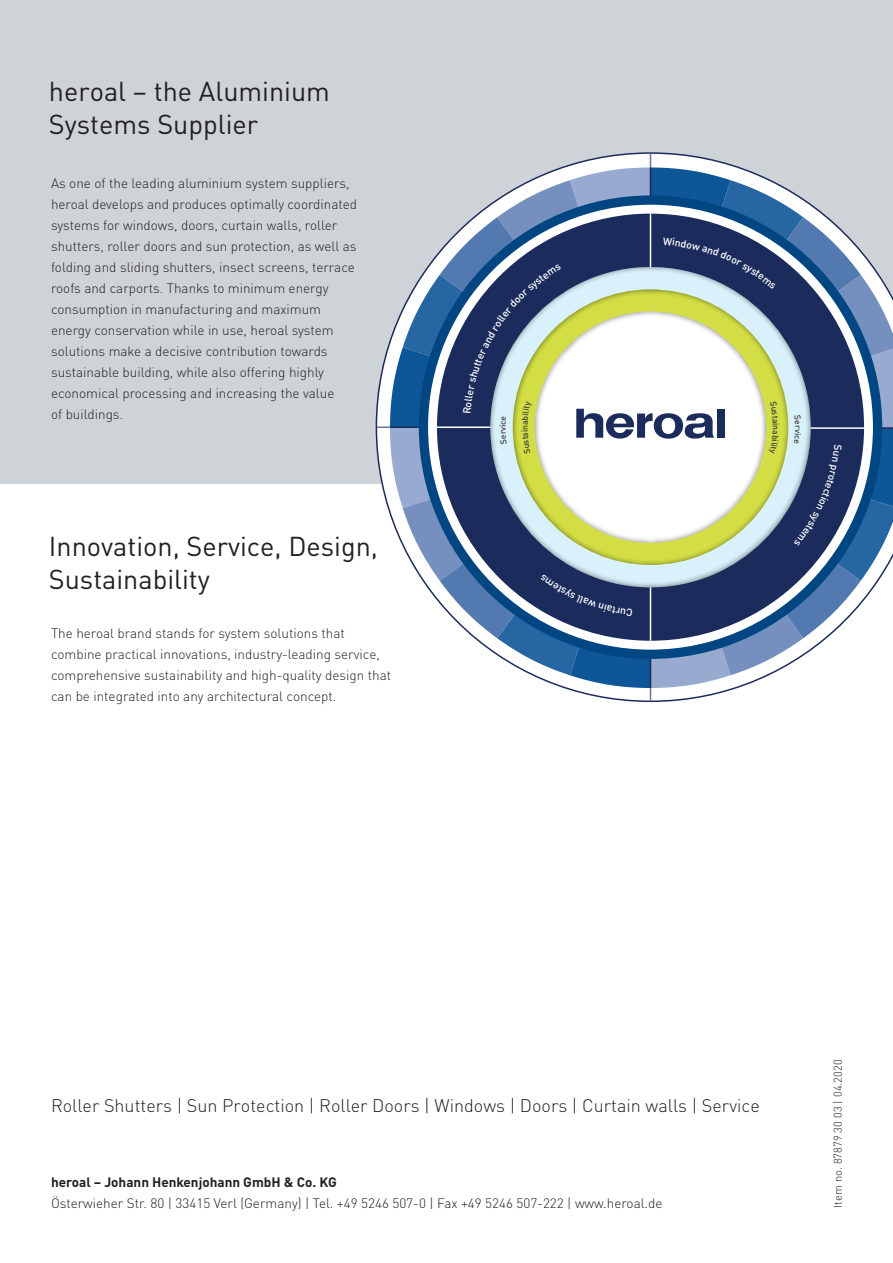
<style>
.page{position:relative;width:893px;height:1263px;background:#fff}
.page>*{position:absolute;margin:0;border:0;box-sizing:border-box;transform-origin:0 0}
.t1{font:27px/33px "DIN Pro";color:#231f20}
.t2{font:300 18px "DIN Pro";color:#231f20}
.t3{font:300 13.5px/21px "DIN Pro";color:#231f20}
.t4{font:700 13.5px "DIN Pro";color:#231f20}
.t5{font:300 11.25px "DIN Pro";color:#231f20}
.t6{font:500 8.55px "DIN Pro";color:#3e3e3f}
</style>
<div class="page">
<div style="left:0;top:0;width:893px;height:484px;background:#ced3d7"></div>
<svg style="left:376px;top:152px;width:363px;height:550px"></svg>
<hr style="left:650px;top:582px;width:1px;height:119px;background:#7072a3">
<hr style="left:377px;top:426px;width:117px;height:2px;background:#7072a3">
<hr style="left:650px;top:153px;width:1px;height:122px;background:#7072a3">
<svg style="left:390px;top:167px;width:503px;height:521px"></svg>
<h1 class="t1" style="left:49px;top:73px;width:283px">heroal – the Aluminium<br>Systems Supplier</h1>
<p class="t3" style="left:51px;top:171px;width:308px">As one of the leading aluminium system suppliers, heroal develops and produces optimally coordinated systems for windows, doors, curtain walls, roller shutters, roller doors and sun protection, as well as folding and sliding shutters, insect screens, terrace roofs and carports. Thanks to minimum energy consumption in manufacturing and maximum energy conservation while in use, heroal system solutions make a decisive contribution towards sustainable building, while also offering highly economical processing and increasing the value<br>of buildings.</p>
<h1 class="t1" style="left:49px;top:527px;width:331px">Innovation, Service, Design,<br>Sustainability</h1>
<p class="t3" style="left:51px;top:621px;width:342px">The heroal brand stands for system solutions that combine practical innovations, industry-leading service, comprehensive sustainability and high-quality design that can be integrated into any architectural concept.</p>
<p class="t6" style="left:805px;top:425px;width:5px;rotate:90deg">r</p>
<h2 class="t2" style="left:51px;top:1091px;width:710px">Roller Shutters | Sun Protection | Roller Doors | Windows | Doors | Curtain walls | Service</h2>
<p class="t4" style="left:51px;top:1170px;width:287px">heroal – Johann Henkenjohann GmbH &amp; Co. KG</p>
<p class="t3" style="left:51px;top:1191px;width:613px">Österwieher Str. 80 | 33415 Verl (Germany) | Tel. +49 5246 507-0 | Fax +49 5246 507-222 | www.heroal.de</p>
<p class="t5" style="left:829px;top:1208px;width:150px;rotate:-90deg">Item no. 87879 30 03 | 04.2020</p>
</div>
